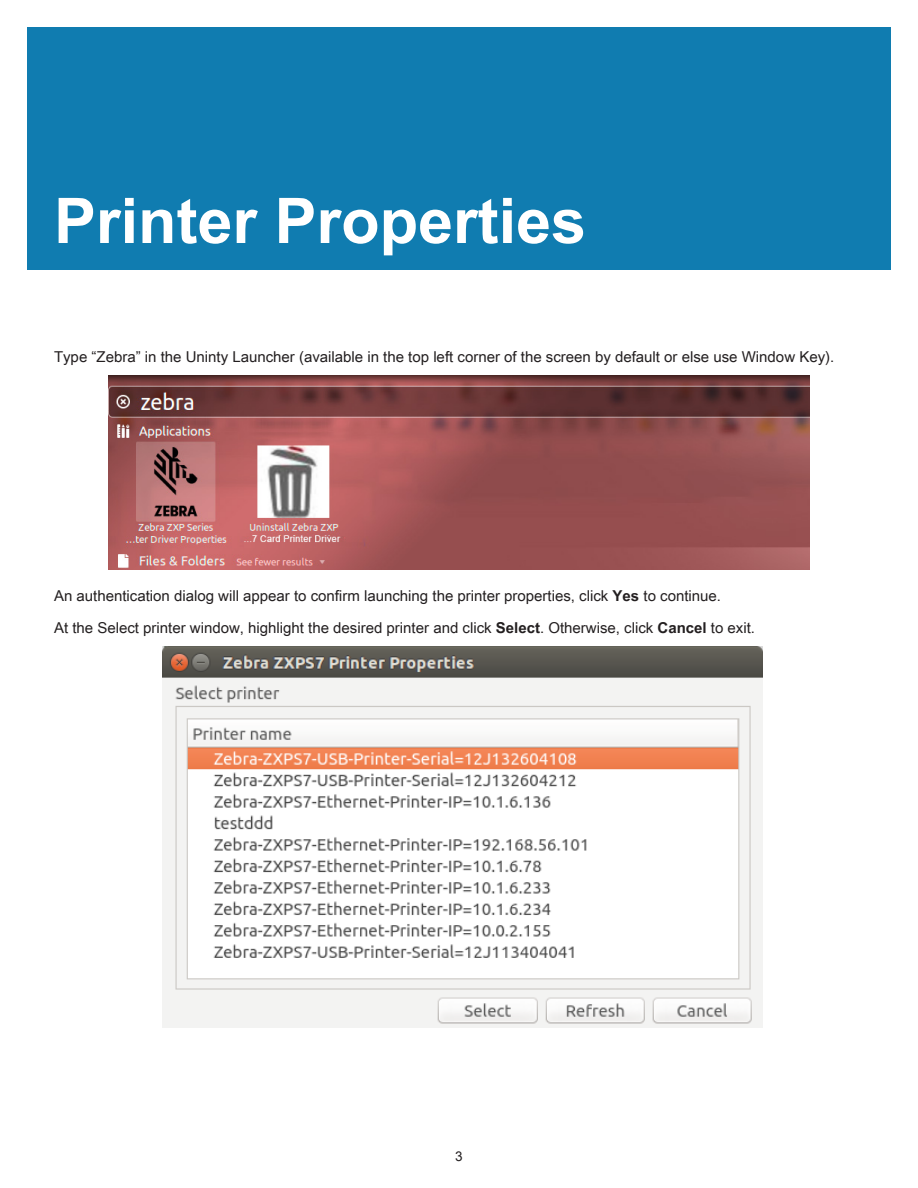
<style>
.page{position:relative;width:918px;height:1188px;background:#fff}
.page>*{position:absolute;margin:0;border:0;box-sizing:border-box;transform-origin:0 0}
.t1{font:700 63px "Arial Unicode MS";color:#fff}
.t2{font:15px/31.5px "Arial Unicode MS";color:#231f20}
.t3{font:13.5px "Arial Unicode MS";color:#231f20}
.s1{font-weight:700}
</style>
<div class="page">
<div style="left:27px;top:27px;width:864px;height:243px;background:#107cb0"></div>
<img style="left:108px;top:376px;width:702px;height:194px">
<img style="left:162px;top:647px;width:601px;height:380px">
<h1 class="t1" style="left:54px;top:175px;width:534px">Printer Properties</h1>
<p class="t2" style="left:54px;top:340px;width:782px">Type “Zebra” in the Uninty Launcher (available in the top left corner of the screen by default or else use Window Key).</p>
<p class="t2" style="left:54px;top:580px;width:703px">An authentication dialog will appear to confirm launching the printer properties, click <span class="s1">Yes</span> to continue.<br>At the Select printer window, highlight the desired printer and click <span class="s1">Select</span>. Otherwise, click <span class="s1">Cancel</span> to exit.</p>
<p class="t3" style="left:455px;top:1146px;width:9px">3</p>
</div>
